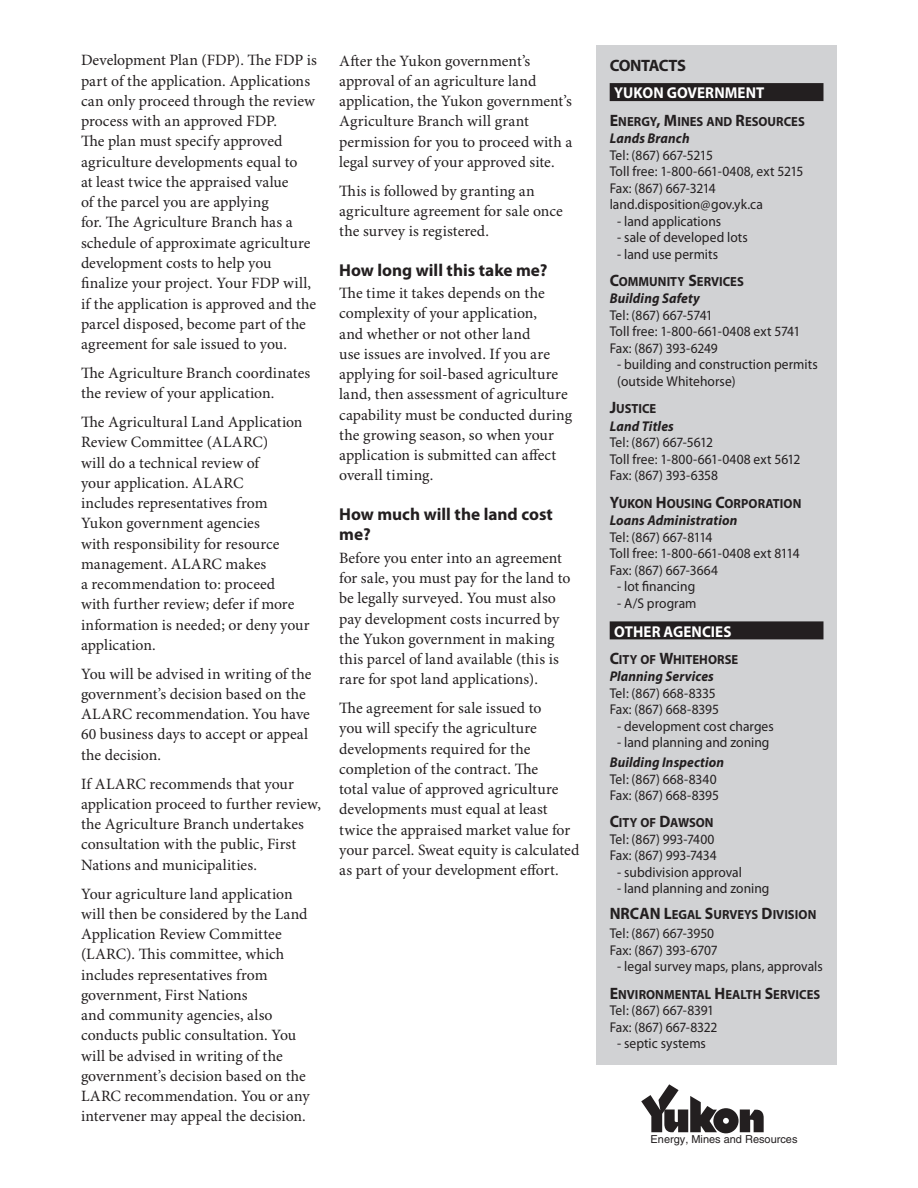
<style>
.page{position:relative;width:918px;height:1188px;background:#fff}
.page>*{position:absolute;margin:0;border:0;box-sizing:border-box;transform-origin:0 0}
.t1{font:700 17.25px/20.2px "Myriad Pro";color:#231f20}
.t2{font:700 16.5px "Myriad Pro";letter-spacing:-.025em;color:#231f20}
.t3{font:15.75px/20.2px "Minion Pro";color:#231f20}
.t4{font:700 15.75px "Myriad Pro";letter-spacing:.005em;color:#fff;scale:.95 1}
.t5{font:14.1px/16.5px "Myriad Pro";letter-spacing:.005em;color:#231f20;scale:.95 1}
.t6{font:italic 700 14.1px "Myriad Pro";letter-spacing:.01em;color:#231f20;scale:.95 1}
.t7{font:14.1px/16.5px "Myriad Pro";letter-spacing:-.02em;color:#231f20;scale:.95 1}
.t8{font:14.1px/16.5px "Myriad Pro";letter-spacing:-.015em;color:#231f20;scale:.95 1}
.t9{font:700 13.2px "Myriad Pro";letter-spacing:.005em;color:#231f20;scale:.95 1}
.t10{font:10.95px "Helvetica";color:#231f20}
.s1{font-size:16.5px}
</style>
<div class="page">
<div style="left:596px;top:45px;width:241px;height:1020px;background:#d1d2d4"></div>
<div style="left:610px;top:83px;width:213px;height:18px;background:#231f20"></div>
<div style="left:610px;top:621px;width:213px;height:18px;background:#231f20"></div>
<svg style="left:641px;top:1084px;width:123px;height:49px"></svg>
<p class="t3" style="left:81px;top:51px;width:237px">Development Plan (FDP). The FDP is part of the application. Applications can only proceed through the review process with an approved FDP.<br>The plan must specify approved agriculture developments equal to<br>at least twice the appraised value<br>of the parcel you are applying<br>for. The Agriculture Branch has a schedule of approximate agriculture development costs to help you finalize your project. Your FDP will, if the application is approved and the parcel disposed, become part of the agreement for sale issued to you.</p>
<p class="t3" style="left:81px;top:363px;width:231px">The Agriculture Branch coordinates the review of your application.</p>
<p class="t3" style="left:81px;top:413px;width:230px">The Agricultural Land Application<br>Review Committee (ALARC)<br>will do a technical review of<br>your application. ALARC<br>includes representatives from<br>Yukon government agencies<br>with responsibility for resource management. ALARC makes<br>a recommendation to: proceed<br>with further review; defer if more information is needed; or deny your application.</p>
<p class="t3" style="left:81px;top:664px;width:232px">You will be advised in writing of the government’s decision based on the<br>ALARC recommendation. You have<br>60 business days to accept or appeal the decision.</p>
<p class="t3" style="left:81px;top:774px;width:241px">If ALARC recommends that your application proceed to further review, the Agriculture Branch undertakes consultation with the public, First Nations and municipalities.</p>
<p class="t3" style="left:81px;top:884px;width:230px">Your agriculture land application will then be considered by the Land<br>Application Review Committee (LARC). This committee, which includes representatives from government, First Nations<br>and community agencies, also conducts public consultation. You will be advised in writing of the government’s decision based on the<br>LARC recommendation. You or any intervener may appeal the decision.</p>
<p class="t3" style="left:339px;top:51px;width:235px">After the Yukon government’s approval of an agriculture land application, the Yukon government’s Agriculture Branch will grant permission for you to proceed with a legal survey of your approved site.</p>
<p class="t3" style="left:339px;top:181px;width:225px">This is followed by granting an agriculture agreement for sale once the survey is registered.</p>
<p class="t1" style="left:339px;top:260px;width:210px">How long will this take me?</p>
<p class="t3" style="left:339px;top:284px;width:235px">The time it takes depends on the complexity of your application,<br>and whether or not other land<br>use issues are involved. If you are applying for soil-based agriculture land, then assessment of agriculture capability must be conducted during the growing season, so when your application is submitted can affect overall timing.</p>
<p class="t1" style="left:339px;top:504px;width:215px">How much will the land cost me?</p>
<p class="t3" style="left:339px;top:548px;width:233px">Before you enter into an agreement for sale, you must pay for the land to be legally surveyed. You must also pay development costs incurred by the Yukon government in making this parcel of land available (this is rare for spot land applications).</p>
<p class="t3" style="left:339px;top:699px;width:242px">The agreement for sale issued to<br>you will specify the agriculture developments required for the completion of the contract. The<br>total value of approved agriculture developments must equal at least twice the appraised market value for your parcel. Sweat equity is calculated as part of your development effort.</p>
<p class="t2" style="left:610px;top:57px;width:78px">CONTACTS</p>
<p class="t4" style="left:614px;top:84px;width:160px">YUKON GOVERNMENT</p>
<p class="t9" style="left:610px;top:114px;width:207px"><span class="s1">E</span>NERGY<span class="s1">, M</span>INES AND <span class="s1">R</span>ESOURCES</p>
<p class="t6" style="left:610px;top:131px;width:86px">Lands Branch</p>
<p class="t5" style="left:610px;top:147px;width:205px">Tel: (867) 667-5215<br>Toll free: 1-800-661-0408, ext 5215<br>Fax: (867) 667-3214 land.disposition@gov.yk.ca</p>
<p class="t5" style="left:617px;top:213px;width:111px">- land applications</p>
<p class="t5" style="left:617px;top:229px;width:139px">- sale of developed lots</p>
<p class="t5" style="left:617px;top:246px;width:108px">- land use permits</p>
<p class="t9" style="left:610px;top:274px;width:143px"><span class="s1">C</span>OMMUNITY <span class="s1">S</span>ERVICES</p>
<p class="t6" style="left:610px;top:291px;width:97px">Building Safety</p>
<p class="t5" style="left:610px;top:307px;width:202px">Tel: (867) 667-5741<br>Toll free: 1-800-661-0408 ext 5741<br>Fax: (867) 393-6249</p>
<p class="t5" style="left:617px;top:357px;width:213px">- building and construction permits (outside Whitehorse)</p>
<p class="t9" style="left:610px;top:401px;width:51px"><span class="s1">J</span>USTICE</p>
<p class="t6" style="left:610px;top:418px;width:69px">Land Titles</p>
<p class="t5" style="left:610px;top:435px;width:202px">Tel: (867) 667-5612<br>Toll free: 1-800-661-0408 ext 5612<br>Fax: (867) 393-6358</p>
<p class="t9" style="left:610px;top:496px;width:203px"><span class="s1">Y</span>UKON <span class="s1">H</span>OUSING <span class="s1">C</span>ORPORATION</p>
<p class="t6" style="left:610px;top:513px;width:136px">Loans Administration</p>
<p class="t5" style="left:610px;top:529px;width:201px">Tel: (867) 667-8114<br>Toll free: 1-800-661-0408 ext 8114<br>Fax: (867) 667-3664</p>
<p class="t5" style="left:617px;top:579px;width:84px">- lot financing</p>
<p class="t5" style="left:617px;top:595px;width:85px">- A/S program</p>
<p class="t4" style="left:614px;top:622px;width:125px">OTHER AGENCIES</p>
<p class="t9" style="left:610px;top:652px;width:137px"><span class="s1">C</span>ITY OF <span class="s1">W</span>HITEHORSE</p>
<p class="t6" style="left:610px;top:669px;width:111px">Planning Services</p>
<p class="t5" style="left:610px;top:685px;width:116px">Tel: (867) 668-8335<br>Fax: (867) 668-8395</p>
<p class="t5" style="left:617px;top:718px;width:166px">- development cost charges</p>
<p class="t5" style="left:617px;top:735px;width:162px">- land planning and zoning</p>
<p class="t6" style="left:610px;top:755px;width:122px">Building Inspection</p>
<p class="t5" style="left:610px;top:771px;width:116px">Tel: (867) 668-8340<br>Fax: (867) 668-8395</p>
<p class="t9" style="left:610px;top:816px;width:111px"><span class="s1">C</span>ITY OF <span class="s1">D</span>AWSON</p>
<p class="t5" style="left:610px;top:831px;width:114px">Tel: (867) 993-7400<br>Fax: (867) 993-7434</p>
<p class="t5" style="left:617px;top:864px;width:133px">- subdivision approval</p>
<p class="t5" style="left:617px;top:881px;width:162px">- land planning and zoning</p>
<p class="t9" style="left:610px;top:907px;width:219px"><span class="s1">NRCAN L</span>EGAL <span class="s1">S</span>URVEYS <span class="s1">D</span>IVISION</p>
<p class="t7" style="left:610px;top:926px;width:115px">Tel: (867) 667-3950<br>Fax: (867) 393-6707</p>
<p class="t5" style="left:617px;top:959px;width:218px">- legal survey maps, plans, approvals</p>
<p class="t9" style="left:610px;top:987px;width:223px"><span class="s1">E</span>NVIRONMENTAL <span class="s1">H</span>EALTH <span class="s1">S</span>ERVICES</p>
<p class="t8" style="left:610px;top:1002px;width:115px">Tel: (867) 667-8391<br>Fax: (867) 667-8322</p>
<p class="t5" style="left:617px;top:1035px;width:95px">- septic systems</p>
<p class="t10" style="left:651px;top:1133px;width:148px">Energy, Mines and Resources</p>
</div>
